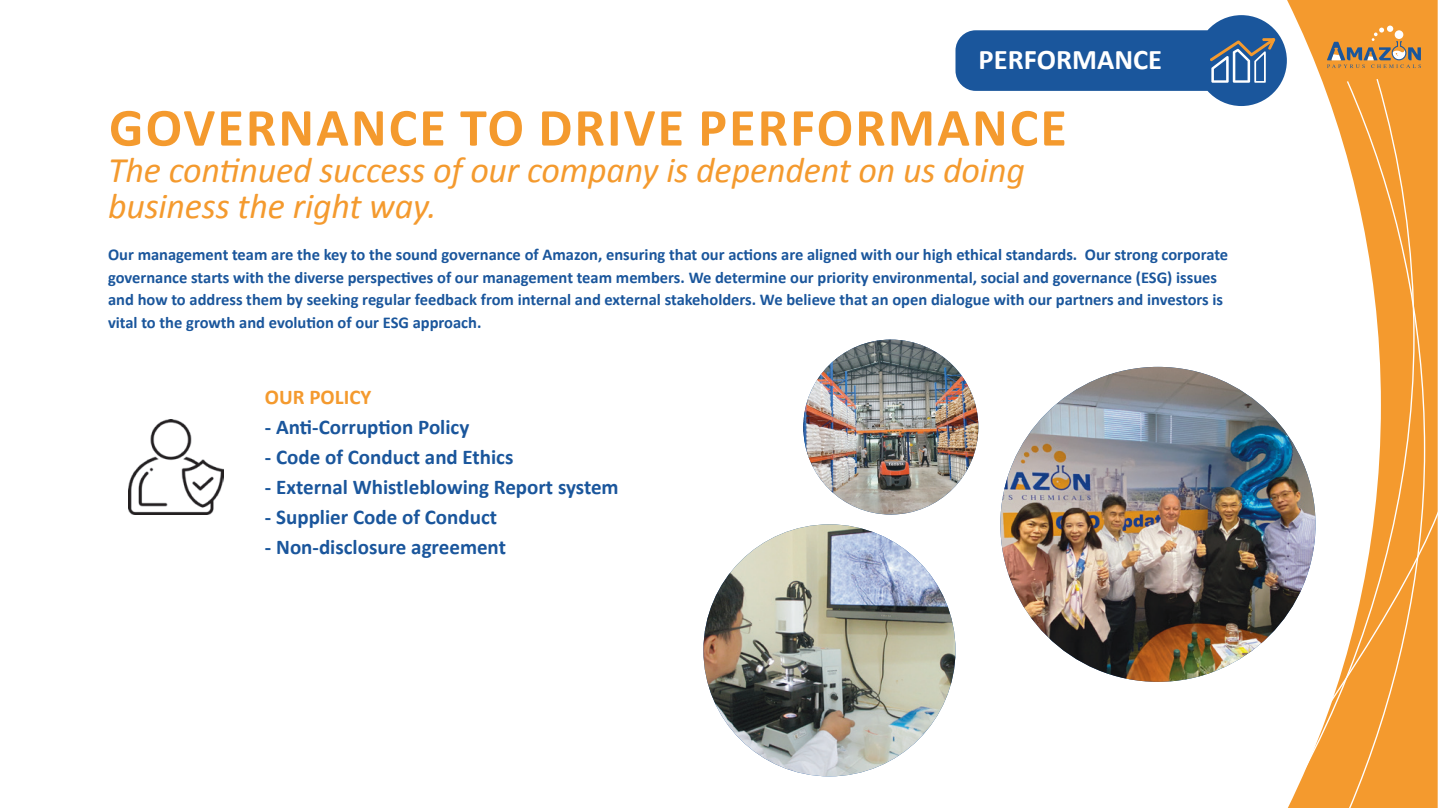
<style>
.page{position:relative;width:1438px;height:808px;background:#fff}
.page>*{position:absolute;margin:0;border:0;box-sizing:border-box;transform-origin:0 0}
.t1{font:700 54px "Calibri";letter-spacing:.04em;color:#f49a2e}
.t2{font:italic 36px/36px "Calibri";letter-spacing:-.005em;color:#f49a2e}
.t3{font:700 28.5px "Calibri";color:#fff}
.t4{font:700 21px "Calibri";color:#1a569c}
.t5{font:700 21px "Calibri";color:#f49a2e}
.t6{font:700 16.5px/22.5px "Calibri";color:#1a569c}
</style>
<div class="page">
<svg style="left:1286px;top:0;width:151px;height:808px;fill:#f49a2e"></svg>
<svg style="left:1298px;top:77px;width:47px;height:700px"></svg>
<svg style="left:1345px;top:79px;width:80px;height:729px"></svg>
<svg style="left:1326px;top:503px;width:111px;height:203px"></svg>
<svg style="left:1304px;top:0;width:116px;height:83px;background:#e59d45"></svg>
<svg style="left:955px;top:15px;width:331px;height:91px"></svg>
<img style="left:803px;top:340px;width:175px;height:174px;border-radius:87px">
<img style="left:1000px;top:367px;width:315px;height:315px;border-radius:157px">
<img style="left:703px;top:524px;width:252px;height:252px;border-radius:126px">
<img style="left:129px;top:420px;width:94px;height:94px">
<h3 class="t3" style="left:978px;top:42px;width:185px">PERFORMANCE</h3>
<h1 class="t1" style="left:109px;top:94px;width:959px">GOVERNANCE TO DRIVE PERFORMANCE</h1>
<h2 class="t2" style="left:108px;top:150px;width:918px">The continued success of our company is dependent on us doing business the right way.</h2>
<p class="t6" style="left:108px;top:243px;width:1121px">Our management team are the key to the sound governance of Amazon, ensuring that our actions are aligned with our high ethical standards. Our strong corporate governance starts with the diverse perspectives of our management team members. We determine our priority environmental, social and governance (ESG) issues and how to address them by seeking regular feedback from internal and external stakeholders. We believe that an open dialogue with our partners and investors is vital to the growth and evolution of our ESG approach.</p>
<p class="t5" style="left:265px;top:384px;width:108px">OUR POLICY</p>
<p class="t4" style="left:265px;top:414px;width:206px">- Anti-Corruption Policy</p>
<p class="t4" style="left:265px;top:444px;width:250px">- Code of Conduct and Ethics</p>
<p class="t4" style="left:265px;top:474px;width:355px">- External Whistleblowing Report system</p>
<p class="t4" style="left:265px;top:504px;width:234px">- Supplier Code of Conduct</p>
<p class="t4" style="left:265px;top:534px;width:242px">- Non-disclosure agreement</p>
</div>
